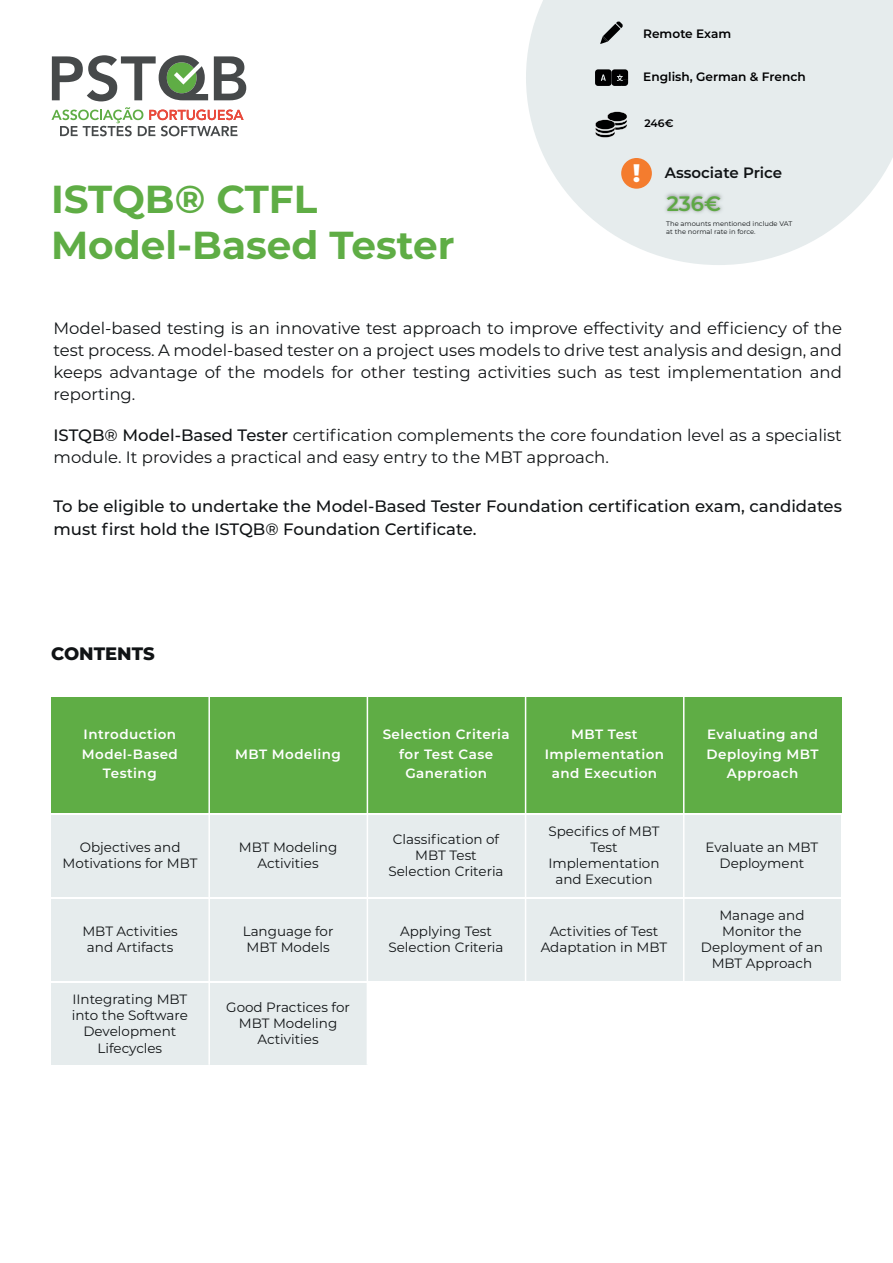
<style>
.page{position:relative;width:893px;height:1263px;background:#fff}
.page>*{position:absolute;margin:0;border:0;box-sizing:border-box;transform-origin:0 0}
.t1{font:700 39px/46.8px "Montserrat";color:#5fad45}
.t2{font:600 20.85px "Montserrat";color:#5ea844}
.t3{font:800 18px "Montserrat";color:#101315}
.t4{font:16.5px/21.8px "Montserrat";color:#101315;text-align:justify}
.t5{font:500 16.5px/22.5px "Montserrat";color:#101315}
.t6{font:600 15px "Montserrat";color:#101315}
.t7{font:13.5px/16.2px "Montserrat";color:#101315;text-align:center}
.t8{font:600 13.5px/19.5px "Montserrat";letter-spacing:.035em;color:#fff;text-align:center}
.t9{font:600 12.15px "Montserrat";color:#000001}
.t10{font:600 10.8px "Montserrat";color:#000002}
.t11{font:6.75px/8.1px "Montserrat";color:#101315}
.s1{font-weight:800;font-size:25.35px;color:#fff}
.s2{font-weight:500}
</style>
<div class="page">
<div style="left:51px;top:697px;width:158px;height:115px;background:#5fad45"></div>
<div style="left:209px;top:697px;width:158px;height:115px;background:#5fad45"></div>
<div style="left:367px;top:697px;width:159px;height:115px;background:#5fad45"></div>
<div style="left:526px;top:697px;width:158px;height:115px;background:#5fad45"></div>
<div style="left:684px;top:697px;width:158px;height:115px;background:#5fad45"></div>
<div style="left:51px;top:815px;width:158px;height:82px;background:#e6eced"></div>
<div style="left:51px;top:900px;width:158px;height:81px;background:#e6eced"></div>
<div style="left:51px;top:984px;width:158px;height:81px;background:#e6eced"></div>
<div style="left:209px;top:815px;width:158px;height:82px;background:#e6eced"></div>
<div style="left:209px;top:900px;width:158px;height:81px;background:#e6eced"></div>
<div style="left:209px;top:984px;width:158px;height:81px;background:#e6eced"></div>
<div style="left:367px;top:815px;width:158px;height:82px;background:#e6eced"></div>
<div style="left:367px;top:900px;width:158px;height:81px;background:#e6eced"></div>
<div style="left:525px;top:815px;width:158px;height:82px;background:#e6eced"></div>
<div style="left:525px;top:900px;width:158px;height:81px;background:#e6eced"></div>
<div style="left:683px;top:815px;width:158px;height:82px;background:#e6eced"></div>
<div style="left:683px;top:900px;width:158px;height:81px;background:#e6eced"></div>
<hr style="left:208px;top:697px;width:2px;height:368px;background:#fff">
<hr style="left:367px;top:697px;width:1px;height:368px;background:#fff">
<hr style="left:525px;top:697px;width:1px;height:368px;background:#fff">
<hr style="left:683px;top:697px;width:1px;height:356px;background:#fff">
<svg style="left:526px;top:0;width:367px;height:265px;background:#e9eeef"></svg>
<svg style="left:600px;top:21px;width:23px;height:23px"></svg>
<svg style="left:595px;top:69px;width:33px;height:17px"></svg>
<svg style="left:595px;top:111px;width:32px;height:27px"></svg>
<div style="left:644px;top:119px;width:29px;height:8px;background:#e6eced"></div>
<div style="left:621px;top:158px;width:31px;height:31px;background:#f47c2e;border-radius:50%"></div>
<img style="left:662px;top:188px;width:64px;height:33px">
<svg style="left:214px;top:56px;width:32px;height:44px"></svg>
<svg style="left:52px;top:55px;width:156px;height:46px"></svg>
<svg style="left:51px;top:107px;width:193px;height:29px"></svg>
<h1 class="t1" style="left:51px;top:173px;width:405px">ISTQB® CTFL<br>Model-Based Tester</h1>
<p class="t9" style="left:643px;top:25px;width:90px">Remote Exam</p>
<p class="t9" style="left:643px;top:68px;width:164px">English, German &amp; French</p>
<p class="t10" style="left:644px;top:116px;width:31px">246€</p>
<p class="t6" style="left:633px;top:162px;width:151px"><span class="s1">!</span> Associate Price</p>
<h2 class="t2" style="left:667px;top:189px;width:56px">236€</h2>
<p class="t11" style="left:666px;top:220px;width:128px">The amounts mentioned include VAT at the normal rate in force.</p>
<p class="t4" style="left:54px;top:317px;width:790px">Model-based testing is an innovative test approach to improve effectivity and efficiency of the test process. A model-based tester on a project uses models to drive test analysis and design, and keeps advantage of the models for other testing activities such as test implementation and reporting.</p>
<p class="t4" style="left:54px;top:424px;width:790px"><span class="s2">ISTQB® Model-Based Tester</span> certification complements the core foundation level as a specialist module. It provides a practical and easy entry to the MBT approach.</p>
<p class="t5" style="left:54px;top:495px;width:790px">To be eligible to undertake the Model-Based Tester Foundation certification exam, candidates must first hold the ISTQB® Foundation Certificate.</p>
<h3 class="t3" style="left:51px;top:641px;width:105px">CONTENTS</h3>
<p class="t8" style="left:82px;top:724px;width:98px">Introduction<br>Model-Based<br>Testing</p>
<p class="t7" style="left:63px;top:838px;width:136px">Objectives and<br>Motivations for MBT</p>
<p class="t7" style="left:82px;top:923px;width:97px">MBT Activities and Artifacts</p>
<p class="t7" style="left:72px;top:990px;width:118px">IIntegrating MBT into the Software<br>Development<br>Lifecycles</p>
<p class="t8" style="left:235px;top:743px;width:107px">MBT Modeling</p>
<p class="t8" style="left:383px;top:724px;width:129px">Selection Criteria for Test Case<br>Ganeration</p>
<p class="t8" style="left:545px;top:724px;width:121px">MBT Test<br>Implementation and Execution</p>
<p class="t8" style="left:707px;top:724px;width:113px">Evaluating and<br>Deploying MBT<br>Approach</p>
<p class="t7" style="left:239px;top:838px;width:100px">MBT Modeling<br>Activities</p>
<p class="t7" style="left:388px;top:830px;width:117px">Classification of<br>MBT Test<br>Selection Criteria</p>
<p class="t7" style="left:548px;top:822px;width:113px">Specifics of MBT<br>Test<br>Implementation and Execution</p>
<p class="t7" style="left:243px;top:923px;width:92px;text-align:left">Language for<br>MBT Models</p>
<p class="t7" style="left:226px;top:999px;width:125px">Good Practices for<br>MBT Modeling<br>Activities</p>
<p class="t7" style="left:388px;top:923px;width:117px">Applying Test<br>Selection Criteria</p>
<p class="t7" style="left:541px;top:923px;width:128px">Activities of Test<br>Adaptation in MBT</p>
<p class="t7" style="left:705px;top:838px;width:114px">Evaluate an MBT<br>Deployment</p>
<p class="t7" style="left:701px;top:906px;width:124px">Manage and<br>Monitor the<br>Deployment of an<br>MBT Approach</p>
</div>
